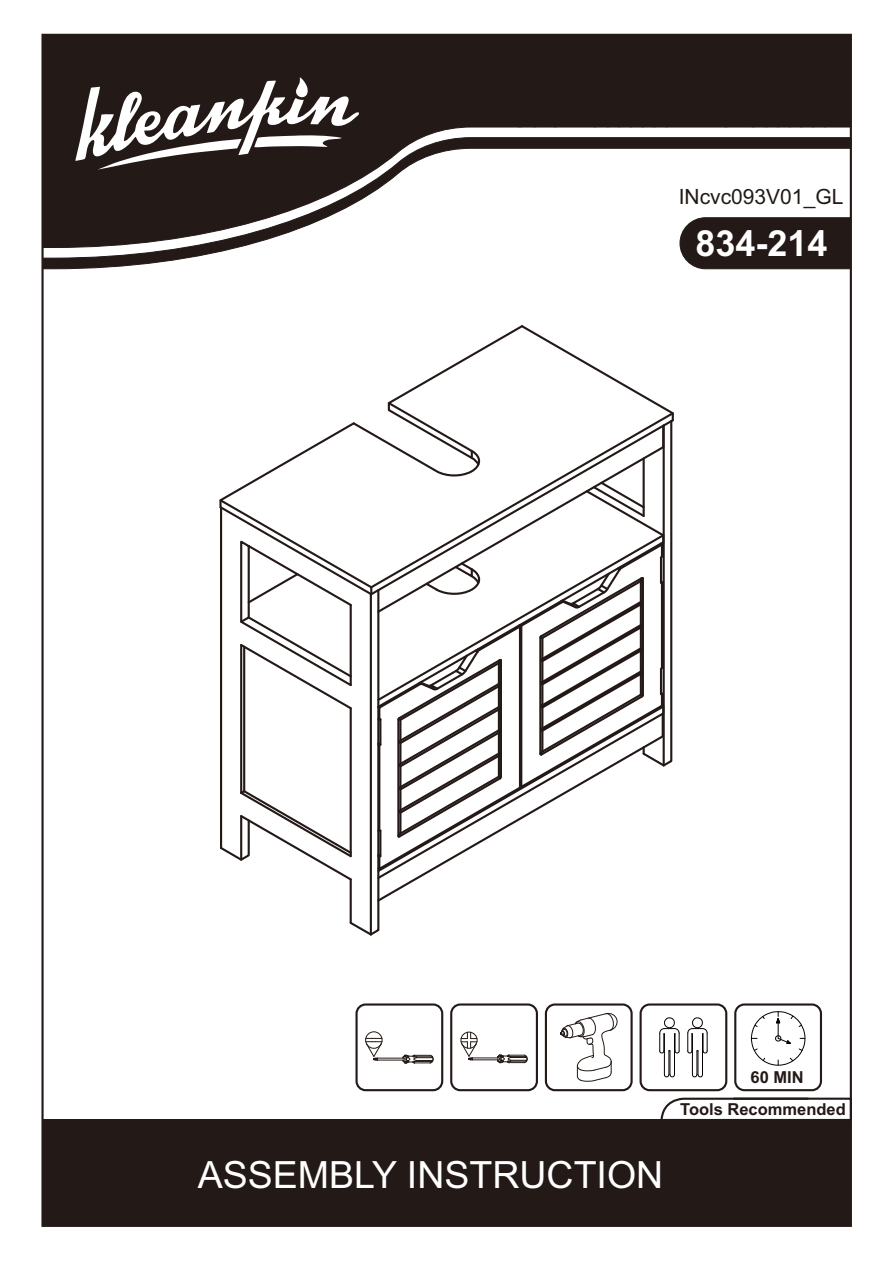
<style>
.page{position:relative;width:893px;height:1262px;background:#fff}
.page>*{position:absolute;margin:0;border:0;box-sizing:border-box;transform-origin:0 0}
.t1{font:37.5px "Arial";color:#fff}
.t2{font:700 36px "Arial";color:#fff}
.t3{font:21px "Arial";color:#231916}
.t4{font:700 16.5px/32.4px "Arial";color:#231916}
</style>
<div class="page">
<div style="left:42px;top:1118px;width:809px;height:108px;background:#231916"></div>
<svg style="left:365px;top:1038px;width:69px;height:25px"></svg>
<div style="left:365px;top:1031px;width:17px;height:17px;border:1px solid #231916;border-radius:50%"></div>
<svg style="left:750px;top:1011px;width:55px;height:55px"></svg>
<div style="left:355px;top:1003px;width:88px;height:88px;border:2px solid #231916;border-radius:9px"></div>
<div style="left:450px;top:1003px;width:88px;height:88px;border:2px solid #231916;border-radius:9px"></div>
<div style="left:545px;top:1003px;width:87px;height:88px;border:2px solid #231916;border-radius:9px"></div>
<div style="left:639px;top:1003px;width:88px;height:88px;border:2px solid #231916;border-radius:9px"></div>
<div style="left:734px;top:1003px;width:88px;height:88px;border:2px solid #231916;border-radius:9px"></div>
<svg style="left:460px;top:1032px;width:68px;height:31px"></svg>
<div style="left:460px;top:1031px;width:17px;height:17px;border:1px solid #231916;border-radius:50%"></div>
<svg style="left:559px;top:1012px;width:59px;height:69px"></svg>
<svg style="left:687px;top:1017px;width:21px;height:60px"></svg>
<svg style="left:659px;top:1017px;width:21px;height:60px"></svg>
<svg style="left:658px;top:1096px;width:194px;height:26px"></svg>
<svg style="left:219px;top:325px;width:455px;height:611px"></svg>
<div style="left:42px;top:34px;width:809px;height:103px;background:#231916"></div>
<svg style="left:42px;top:137px;width:809px;height:133px"></svg>
<svg style="left:75px;top:77px;width:284px;height:93px"></svg>
<p class="t3" style="left:678px;top:189px;width:166px">INcvc093V01_GL</p>
<h2 class="t2" style="left:695px;top:230px;width:134px">834-214</h2>
<h1 class="t1" style="left:198px;top:1161px;width:467px">ASSEMBLY INSTRUCTION</h1>
<p class="t4" style="left:680px;top:1062px;width:167px;text-indent:70px">60 MIN<br>Tools Recommended</p>
</div>
